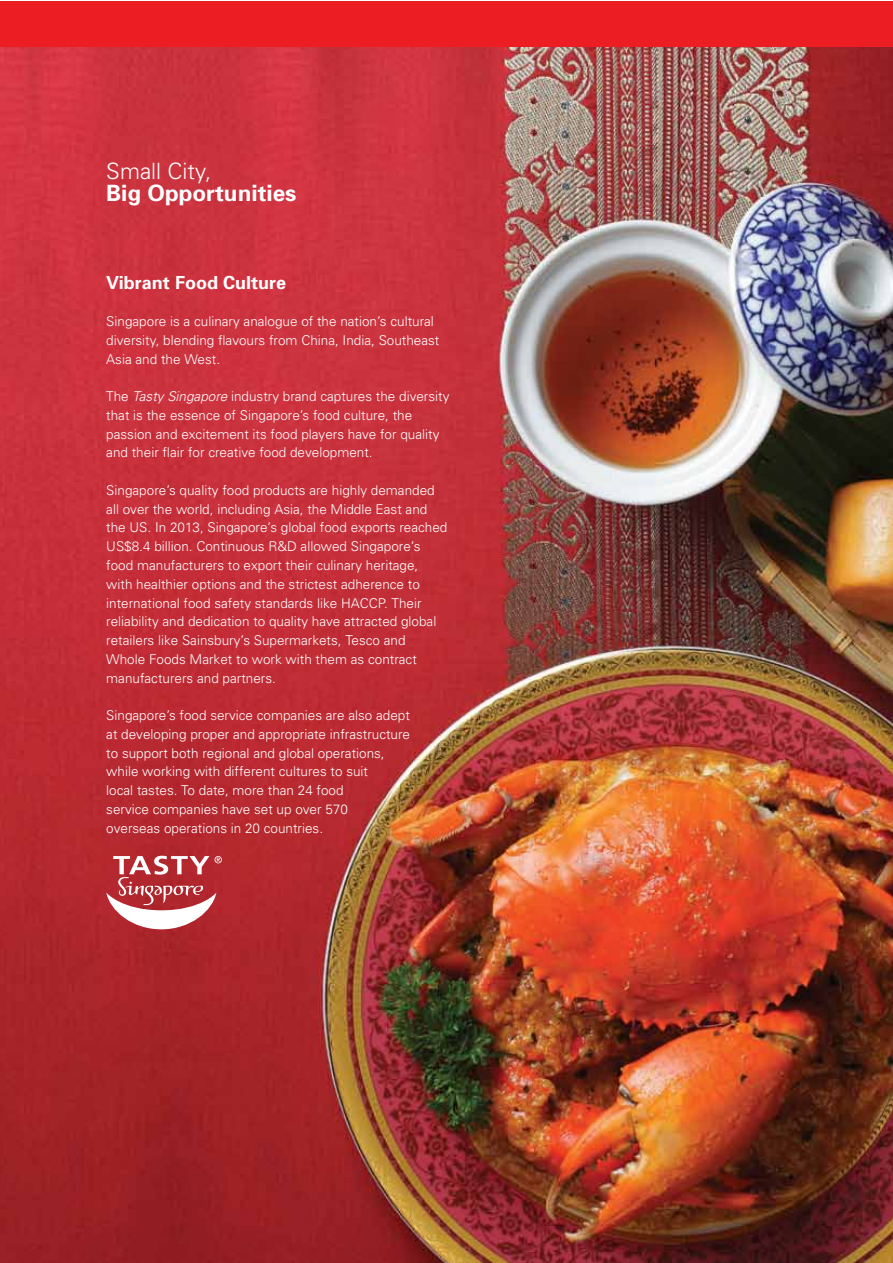
<style>
.page{position:relative;width:893px;height:1263px;background:#fff}
.page>*{position:absolute;margin:0;border:0;box-sizing:border-box;transform-origin:0 0}
.t1{font:700 22.5px "Univers";color:#fff}
.t2{font:300 22.5px "Univers";color:#fff}
.t3{font:700 18px "Univers";color:#fff}
.t4{font:300 13.5px/18.8px "Univers";color:#fff}
.s1{font-style:italic}
</style>
<div class="page">
<img style="left:0;top:47px;width:892px;height:1216px">
<svg style="left:106px;top:856px;width:116px;height:73px"></svg>
<div style="left:0;top:1px;width:892px;height:46px;background:#ed1d24"></div>
<h1 class="t2" style="left:106px;top:157px;width:107px">Small City,</h1>
<h1 class="t1" style="left:106px;top:180px;width:192px">Big Opportunities</h1>
<h2 class="t3" style="left:106px;top:271px;width:181px">Vibrant Food Culture</h2>
<p class="t4" style="left:106px;top:312px;width:335px">Singapore is a culinary analogue of the nation’s cultural diversity, blending flavours from China, India, Southeast<br>Asia and the West.</p>
<p class="t4" style="left:106px;top:387px;width:345px">The <span class="s1">Tasty Singapore</span> industry brand captures the diversity that is the essence of Singapore’s food culture, the passion and excitement its food players have for quality and their flair for creative food development.</p>
<p class="t4" style="left:106px;top:481px;width:343px">Singapore’s quality food products are highly demanded all over the world, including Asia, the Middle East and the US. In 2013, Singapore’s global food exports reached US$8.4 billion. Continuous R&amp;D allowed Singapore’s food manufacturers to export their culinary heritage, with healthier options and the strictest adherence to international food safety standards like HACCP. Their reliability and dedication to quality have attracted global retailers like Sainsbury’s Supermarkets, Tesco and Whole Foods Market to work with them as contract manufacturers and partners.</p>
<p class="t4" style="left:106px;top:706px;width:305px">Singapore’s food service companies are also adept at developing proper and appropriate infrastructure to support both regional and global operations, while working with different cultures to suit<br>local tastes. To date, more than 24 food<br>service companies have set up over 570<br>overseas operations in 20 countries.</p>
</div>
